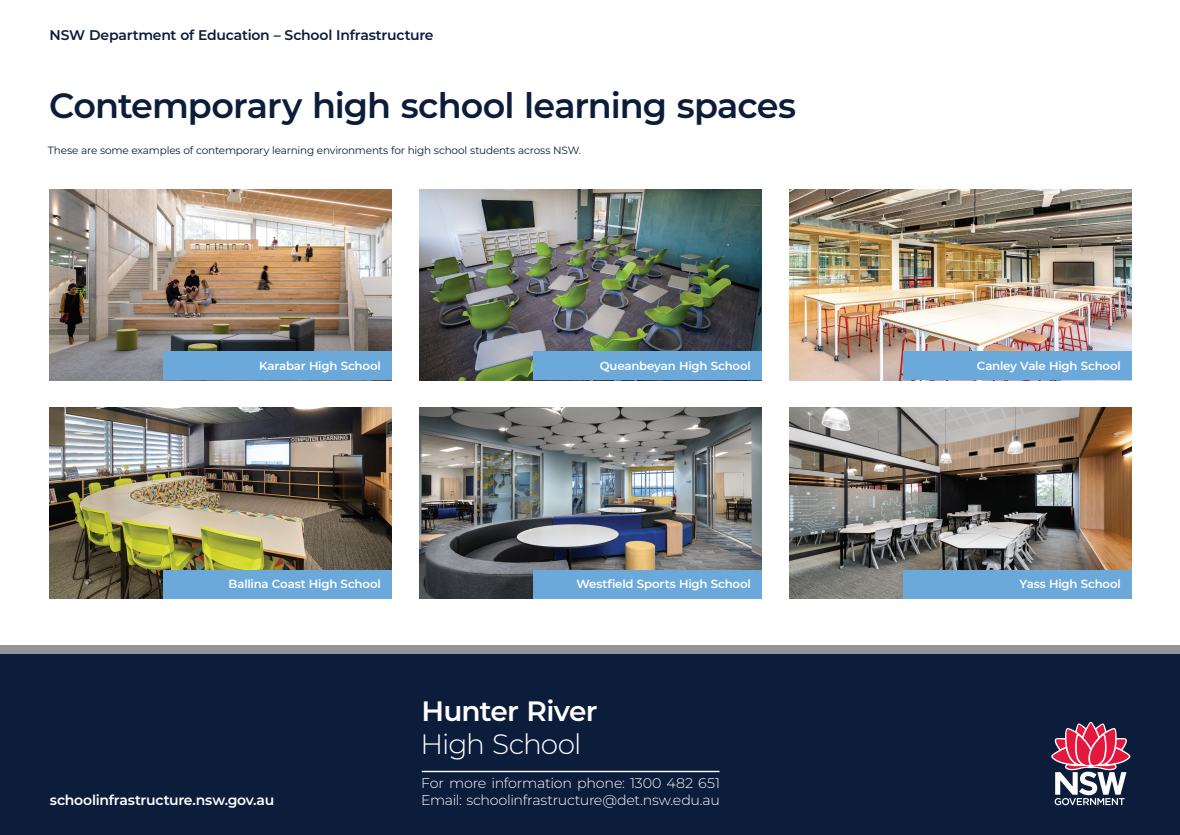
<style>
.page{position:relative;width:1180px;height:835px;background:#fff}
.page>*{position:absolute;margin:0;border:0;box-sizing:border-box;transform-origin:0 0}
.t1{font:600 35px "Montserrat";letter-spacing:-.025em;color:#0c1c3b}
.t2{font:600 28px "Montserrat";letter-spacing:-.025em;color:#fff}
.t3{font:300 28px "Montserrat";letter-spacing:-.035em;color:#fff}
.t4{font:300 14px/16.8px "Montserrat";letter-spacing:-.02em;color:#fff}
.t5{font:600 14px "Montserrat";letter-spacing:-.015em;color:#0c1c3b}
.t6{font:600 14px "Montserrat";letter-spacing:-.015em;color:#fff}
.t7{font:600 11.72px "Montserrat";letter-spacing:-.015em;color:#fff}
.t8{font:10.5px "Montserrat";letter-spacing:-.02em;color:#0c1c3b}
</style>
<div class="page">
<div style="left:0;top:650px;width:1180px;height:184px;background:#0c1c3b"></div>
<hr style="left:422px;top:770px;width:297px;height:2px;background:#fff">
<div style="left:0;top:645px;width:1180px;height:8px;background:#939598"></div>
<svg style="left:1051px;top:721px;width:79px;height:84px"></svg>
<img style="left:50px;top:189px;width:342px;height:191px">
<img style="left:420px;top:189px;width:342px;height:191px">
<img style="left:789px;top:189px;width:343px;height:191px">
<div style="left:164px;top:351px;width:228px;height:29px;background:#6ca9db"></div>
<div style="left:534px;top:351px;width:228px;height:29px;background:#6ca9db"></div>
<div style="left:903px;top:351px;width:229px;height:29px;background:#6ca9db"></div>
<img style="left:50px;top:408px;width:342px;height:190px">
<img style="left:420px;top:408px;width:342px;height:190px">
<div style="left:164px;top:569px;width:228px;height:29px;background:#6ca9db"></div>
<div style="left:534px;top:569px;width:228px;height:29px;background:#6ca9db"></div>
<img style="left:789px;top:408px;width:343px;height:190px">
<div style="left:903px;top:569px;width:229px;height:29px;background:#6ca9db"></div>
<p class="t5" style="left:49px;top:25px;width:386px">NSW Department of Education – School Infrastructure</p>
<h1 class="t1" style="left:49px;top:81px;width:748px">Contemporary high school learning spaces</h1>
<p class="t8" style="left:48px;top:143px;width:534px">These are some examples of contemporary learning environments for high school students across NSW.</p>
<p class="t7" style="left:259px;top:357px;width:123px">Karabar High School</p>
<p class="t7" style="left:600px;top:357px;width:153px">Queanbeyan High School</p>
<p class="t7" style="left:977px;top:357px;width:145px">Canley Vale High School</p>
<p class="t7" style="left:229px;top:576px;width:154px">Ballina Coast High School</p>
<p class="t7" style="left:576px;top:576px;width:176px">Westfield Sports High School</p>
<p class="t7" style="left:1019px;top:576px;width:103px">Yass High School</p>
<p class="t6" style="left:50px;top:790px;width:226px">schoolinfrastructure.nsw.gov.au</p>
<h2 class="t2" style="left:421px;top:691px;width:178px">Hunter River</h2>
<h2 class="t3" style="left:421px;top:725px;width:162px">High School</h2>
<p class="t4" style="left:421px;top:774px;width:300px">For more information phone: 1300 482 651<br>Email: schoolinfrastructure@det.nsw.edu.au</p>
</div>
